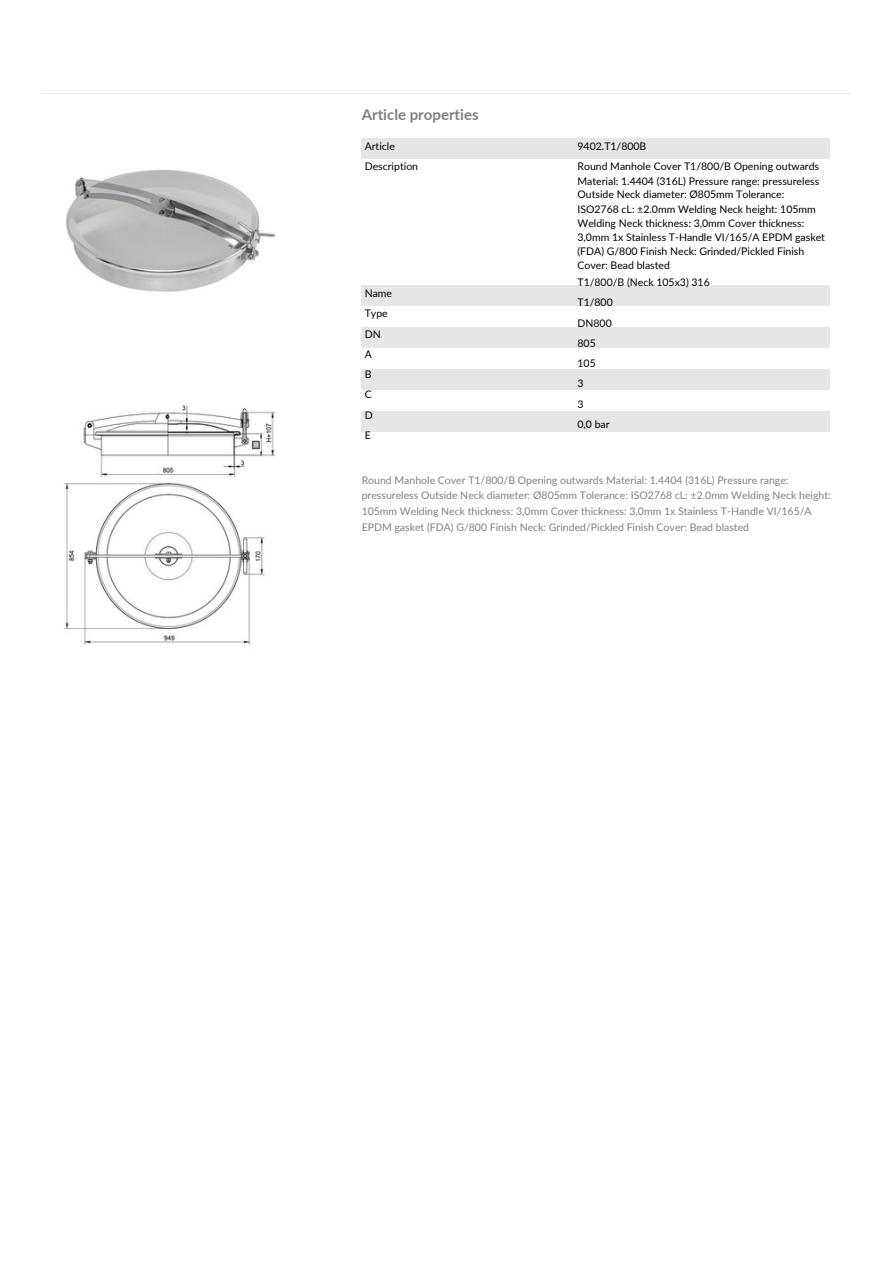
<style>
.page{position:relative;width:894px;height:1264px;background:#fff}
.page>*{position:absolute;margin:0;border:0;box-sizing:border-box;transform-origin:0 0}
.t1{font:700 15px "Lato";color:#808080}
.t2{font:10.5px/20.2px "Lato";color:#000}
.t3{font:10.5px/15.8px "Lato";color:#808080}
</style>
<div class="page">
<hr style="left:43px;top:93px;width:807px;height:1px;background:#e6e6e6">
<img style="left:65px;top:169px;width:211px;height:123px">
<img style="left:64px;top:405px;width:212px;height:240px">
<div style="left:361px;top:138px;width:468px;height:21px;background:#e6e6e6"></div>
<div style="left:361px;top:285px;width:468px;height:21px;background:#e6e6e6"></div>
<div style="left:361px;top:327px;width:468px;height:21px;background:#e6e6e6"></div>
<div style="left:361px;top:369px;width:468px;height:21px;background:#e6e6e6"></div>
<div style="left:361px;top:410px;width:468px;height:21px;background:#e6e6e6"></div>
<p class="t1" style="left:361px;top:105px;width:118px">Article properties</p>
<p class="t2" style="left:364px;top:136px;width:55px">Article<br>Description</p>
<p class="t2" style="left:577px;top:136px;width:243px">9402.T1/800B<br>Round Manhole Cover T1/800/B Opening outwards</p>
<p class="t2" style="left:577px;top:171px;width:243px">Material: 1.4404 (316L) Pressure range: pressureless</p>
<p class="t2" style="left:577px;top:184px;width:208px">Outside Neck diameter: Ø805mm Tolerance:</p>
<p class="t2" style="left:577px;top:199px;width:240px">ISO2768 cL: ±2.0mm Welding Neck height: 105mm</p>
<p class="t2" style="left:577px;top:212px;width:228px">Welding Neck thickness: 3,0mm Cover thickness:</p>
<p class="t2" style="left:577px;top:227px;width:249px">3,0mm 1x Stainless T-Handle VI/165/A EPDM gasket</p>
<p class="t2" style="left:577px;top:240px;width:228px">(FDA) G/800 Finish Neck: Grinded/Pickled Finish</p>
<p class="t2" style="left:577px;top:255px;width:94px">Cover: Bead blasted</p>
<p class="t2" style="left:577px;top:272px;width:134px">T1/800/B (Neck 105x3) 316</p>
<p class="t2" style="left:577px;top:292px;width:37px">T1/800</p>
<p class="t2" style="left:577px;top:312px;width:36px">DN800</p>
<p class="t2" style="left:577px;top:333px;width:20px">805</p>
<p class="t2" style="left:577px;top:353px;width:20px">105</p>
<p class="t2" style="left:577px;top:373px;width:8px">3</p>
<p class="t2" style="left:577px;top:393px;width:8px">3</p>
<p class="t2" style="left:577px;top:414px;width:34px">0,0 bar</p>
<h1 class="t2" style="left:364px;top:283px;width:29px">Name<br>Type<br>DN<br>A<br>B<br>C<br>D<br>E</h1>
<p class="t3" style="left:361px;top:471px;width:470px">Round Manhole Cover T1/800/B Opening outwards Material: 1.4404 (316L) Pressure range: pressureless Outside Neck diameter: Ø805mm Tolerance: ISO2768 cL: ±2.0mm Welding Neck height:<br>105mm Welding Neck thickness: 3,0mm Cover thickness: 3,0mm 1x Stainless T-Handle VI/165/A EPDM gasket (FDA) G/800 Finish Neck: Grinded/Pickled Finish Cover: Bead blasted</p>
</div>
